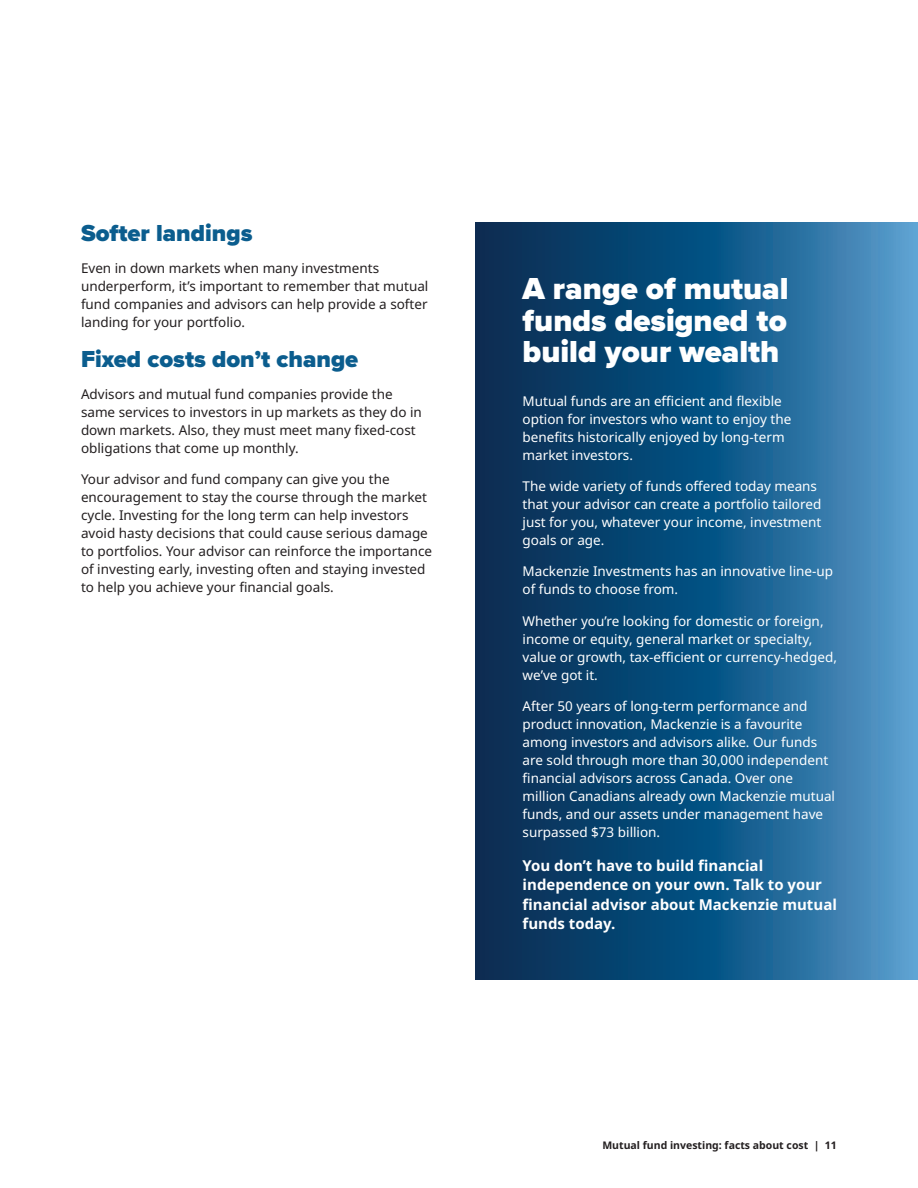
<style>
.page{position:relative;width:918px;height:1188px;background:#fff}
.page>*{position:absolute;margin:0;border:0;box-sizing:border-box;transform-origin:0 0}
.t1{font:900 31.5px/31.5px "Proxima Nova";color:#fff;text-align:justify}
.t2{font:900 24px "Proxima Nova";color:#0b5d8e}
.t3{font:700 15px/19.5px "Noto Sans";color:#fff}
.t4{font:13.5px/18px "Noto Sans";color:#fff}
.t5{font:13.5px/18px "Noto Sans";color:#231f20}
.t6{font:700 10.5px "Noto Sans";color:#231f20}
</style>
<div class="page">
<svg style="left:476px;top:222px;width:442px;height:758px;background:#1b5987"></svg>
<h2 class="t2" style="left:81px;top:216px;width:173px">Softer landings</h2>
<p class="t5" style="left:81px;top:259px;width:349px">Even in down markets when many investments underperform, it’s important to remember that mutual fund companies and advisors can help provide a softer landing for your portfolio.</p>
<h2 class="t2" style="left:81px;top:342px;width:279px">Fixed costs don’t change</h2>
<p class="t5" style="left:81px;top:385px;width:343px">Advisors and mutual fund companies provide the same services to investors in up markets as they do in down markets. Also, they must meet many fixed-cost obligations that come up monthly.</p>
<p class="t5" style="left:81px;top:471px;width:353px">Your advisor and fund company can give you the encouragement to stay the course through the market cycle. Investing for the long term can help investors avoid hasty decisions that could cause serious damage to portfolios. Your advisor can reinforce the importance of investing early, investing often and staying invested to help you achieve your financial goals.</p>
<h1 class="t1" style="left:523px;top:273px;width:268px">A range of mutual funds designed to build your wealth</h1>
<p class="t4" style="left:523px;top:392px;width:270px">Mutual funds are an efficient and flexible option for investors who want to enjoy the benefits historically enjoyed by long‑term market investors.</p>
<p class="t4" style="left:523px;top:477px;width:300px">The wide variety of funds offered today means that your advisor can create a portfolio tailored just for you, whatever your income, investment goals or age.</p>
<p class="t4" style="left:523px;top:563px;width:312px">Mackenzie Investments has an innovative line-up of funds to choose from.</p>
<p class="t4" style="left:523px;top:612px;width:316px">Whether you’re looking for domestic or foreign, income or equity, general market or specialty, value or growth, tax-efficient or currency-hedged, we’ve got it.</p>
<p class="t4" style="left:523px;top:698px;width:314px">After 50 years of long-term performance and product innovation, Mackenzie is a favourite among investors and advisors alike. Our funds are sold through more than 30,000 independent financial advisors across Canada. Over one million Canadians already own Mackenzie mutual funds, and our assets under management have surpassed $73 billion.</p>
<p class="t3" style="left:523px;top:856px;width:316px">You don’t have to build financial independence on your own. Talk to your financial advisor about Mackenzie mutual funds today.</p>
<p class="t6" style="left:602px;top:1138px;width:236px">Mutual fund investing: facts about cost | 11</p>
</div>
